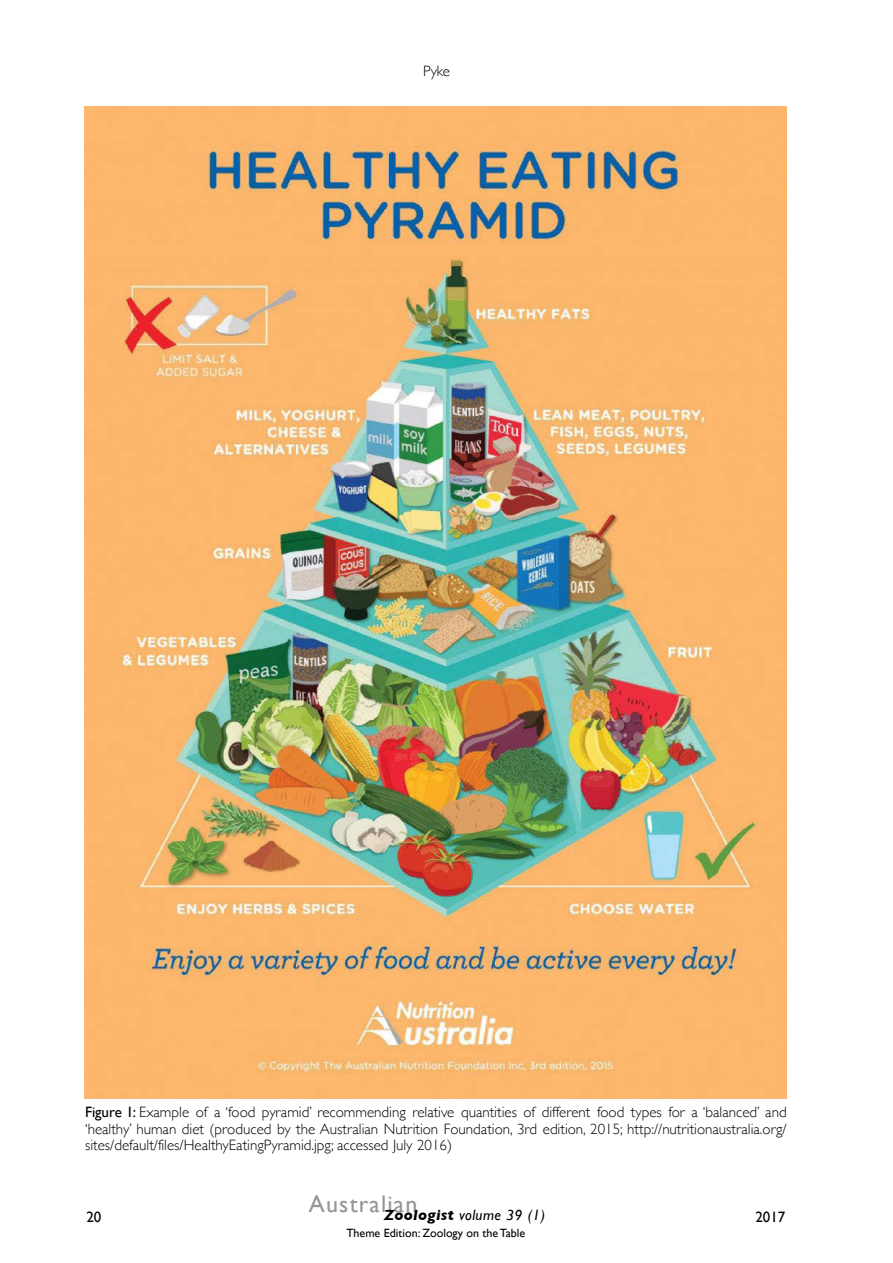
<style>
.page{position:relative;width:893px;height:1263px;background:#fff}
.page>*{position:absolute;margin:0;border:0;box-sizing:border-box;transform-origin:0 0}
.t1{font:24px "Gill Sans";letter-spacing:.05em;color:#939598}
.t2{font:300 15px/16.5px "Gill Sans";color:#000;text-align:justify}
.t3{font:italic 15px "Gill Sans";letter-spacing:.025em;color:#000}
.t4{font:15px "Gill Sans";letter-spacing:-.01em;color:#000}
.t5{font:12px "Gill Sans";color:#000}
.s1{font-weight:400}
.s2{font-weight:700}
</style>
<div class="page">
<img style="left:85px;top:106px;width:701px;height:992px">
<p class="t2" style="left:423px;top:62px;width:28px">Pyke</p>
<p class="t2" style="left:85px;top:1103px;width:703px"><span class="s1">Figure 1:</span> Example of a ‘food pyramid’ recommending relative quantities of different food types for a ‘balanced’ and ‘healthy’ human diet (produced by the Australian Nutrition Foundation, 3rd edition, 2015; http://nutritionaustralia.org/ sites/default/files/HealthyEatingPyramid.jpg; accessed July 2016)</p>
<h1 class="t1" style="left:309px;top:1189px;width:110px">Australian</h1>
<p class="t3" style="left:384px;top:1207px;width:162px"><span class="s2">Zoologist</span> volume 39 (1)</p>
<p class="t5" style="left:346px;top:1226px;width:180px">Theme Edition: Zoology on the Table</p>
<p class="t4" style="left:87px;top:1208px;width:16px">20</p>
<p class="t4" style="left:756px;top:1208px;width:31px">2017</p>
</div>
